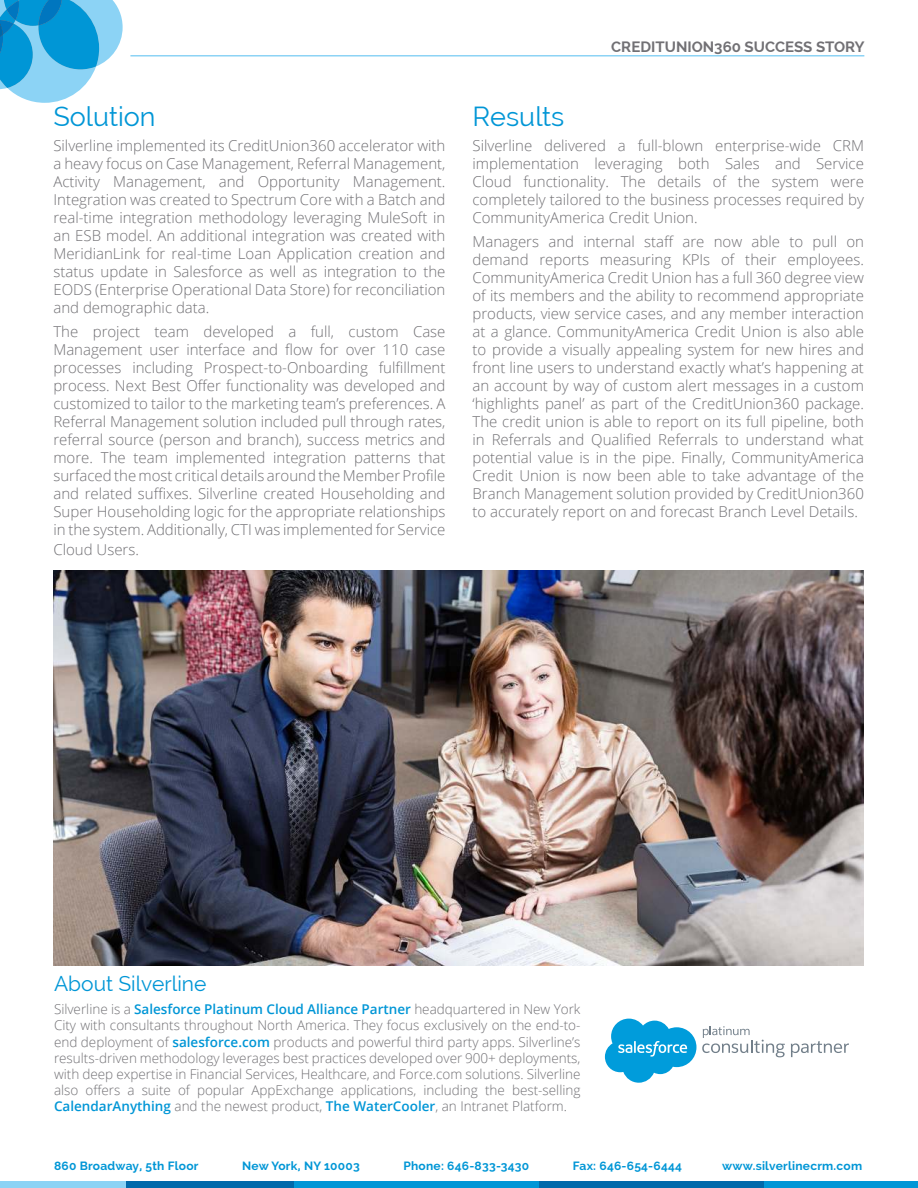
<style>
.page{position:relative;width:918px;height:1188px;background:#fff}
.page>*{position:absolute;margin:0;border:0;box-sizing:border-box;transform-origin:0 0}
.t1{font:27px "Raleway";color:#0096d6}
.t2{font:21px "Raleway";color:#0096d6}
.t3{font:300 15px/18px "Open Sans";color:#717074;text-align:justify}
.t4{font:700 15px "Raleway";color:#717074}
.t5{font:300 13.5px/16.2px "Open Sans";color:#717074;text-align:justify}
.t6{font:700 12px "Raleway";letter-spacing:.02em;color:#0096d6}
.s1{font-weight:600;color:#0096d6}
</style>
<div class="page">
<svg style="left:0;top:0;width:123px;height:103px"></svg>
<hr style="left:130px;top:55px;width:734px;height:2px;background:#8cd3f5">
<div style="left:674px;top:1182px;width:244px;height:6px;background:#0096d6"></div>
<div style="left:520px;top:1182px;width:244px;height:6px;background:#0069aa"></div>
<div style="left:0;top:1182px;width:127px;height:6px;background:#8cd3f5"></div>
<div style="left:127px;top:1182px;width:168px;height:6px;background:#0069aa"></div>
<div style="left:294px;top:1182px;width:244px;height:6px;background:#0096d6"></div>
<svg style="left:605px;top:1019px;width:91px;height:64px"></svg>
<svg style="left:791px;top:1041px;width:58px;height:16px"></svg>
<svg style="left:702px;top:1026px;width:83px;height:31px"></svg>
<img style="left:53px;top:570px;width:811px;height:396px">
<h1 class="t1" style="left:53px;top:106px;width:104px">Solution</h1>
<p class="t3" style="left:53px;top:136px;width:394px">Silverline implemented its CreditUnion360 accelerator with a heavy focus on Case Management, Referral Management, Activity Management, and Opportunity Management.<br>Integration was created to Spectrum Core with a Batch and real-time integration methodology leveraging MuleSoft in an ESB model. An additional integration was created with MeridianLink for real-time Loan Application creation and status update in Salesforce as well as integration to the EODS (Enterprise Operational Data Store) for reconciliation and demographic data.</p>
<p class="t3" style="left:53px;top:323px;width:394px">The project team developed a full, custom Case Management user interface and flow for over 110 case processes including Prospect-to-Onboarding fulfillment process. Next Best Offer functionality was developed and customized to tailor to the marketing team’s preferences. A Referral Management solution included pull through rates, referral source (person and branch), success metrics and more. The team implemented integration patterns that surfaced the most critical details around the Member Profile and related suffixes. Silverline created Householding and Super Householding logic for the appropriate relationships in the system. Additionally, CTI was implemented for Service</p>
<p class="t3" style="left:53px;top:540px;width:87px">Cloud Users.</p>
<p class="t4" style="left:611px;top:41px;width:255px">CREDITUNION360 SUCCESS STORY</p>
<h1 class="t1" style="left:472px;top:106px;width:93px">Results</h1>
<p class="t3" style="left:472px;top:136px;width:393px">Silverline delivered a full-blown enterprise-wide CRM implementation leveraging both Sales and Service Cloud functionality. The details of the system were completely tailored to the business processes required by CommunityAmerica Credit Union.</p>
<p class="t3" style="left:472px;top:233px;width:393px">Managers and internal staff are now able to pull on demand reports measuring KPIs of their employees.<br>CommunityAmerica Credit Union has a full 360 degree view of its members and the ability to recommend appropriate products, view service cases, and any member interaction at a glance. CommunityAmerica Credit Union is also able to provide a visually appealing system for new hires and front line users to understand exactly what’s happening at an account by way of custom alert messages in a custom ‘highlights panel’ as part of the CreditUnion360 package.<br>The credit union is able to report on its full pipeline, both in Referrals and Qualified Referrals to understand what potential value is in the pipe. Finally, CommunityAmerica Credit Union is now been able to take advantage of the Branch Management solution provided by CreditUnion360 to accurately report on and forecast Branch Level Details.</p>
<h2 class="t2" style="left:54px;top:976px;width:154px">About Silverline</h2>
<p class="t5" style="left:54px;top:1001px;width:528px">Silverline is a <span class="s1">Salesforce Platinum Cloud Alliance Partner</span> headquartered in New York City with consultants throughout North America. They focus exclusively on the end-to&shy;end deployment of <span class="s1">salesforce.com</span> products and powerful third party apps. Silverline’s results-driven methodology leverages best practices developed over 900+ deployments, with deep expertise in Financial Services, Healthcare, and Force.com solutions. Silverline also offers a suite of popular AppExchange applications, including the best-selling <span class="s1">CalendarAnything</span> and the newest product, <span class="s1">The WaterCooler</span>, an Intranet Platform.</p>
<p class="t6" style="left:54px;top:1161px;width:146px">860 Broadway, 5th Floor</p>
<p class="t6" style="left:242px;top:1161px;width:119px">New York, NY 10003</p>
<p class="t6" style="left:404px;top:1161px;width:127px">Phone: 646-833-3430</p>
<p class="t6" style="left:573px;top:1161px;width:110px">Fax: 646-654-6444</p>
<p class="t6" style="left:722px;top:1161px;width:142px">www.silverlinecrm.com</p>
</div>
